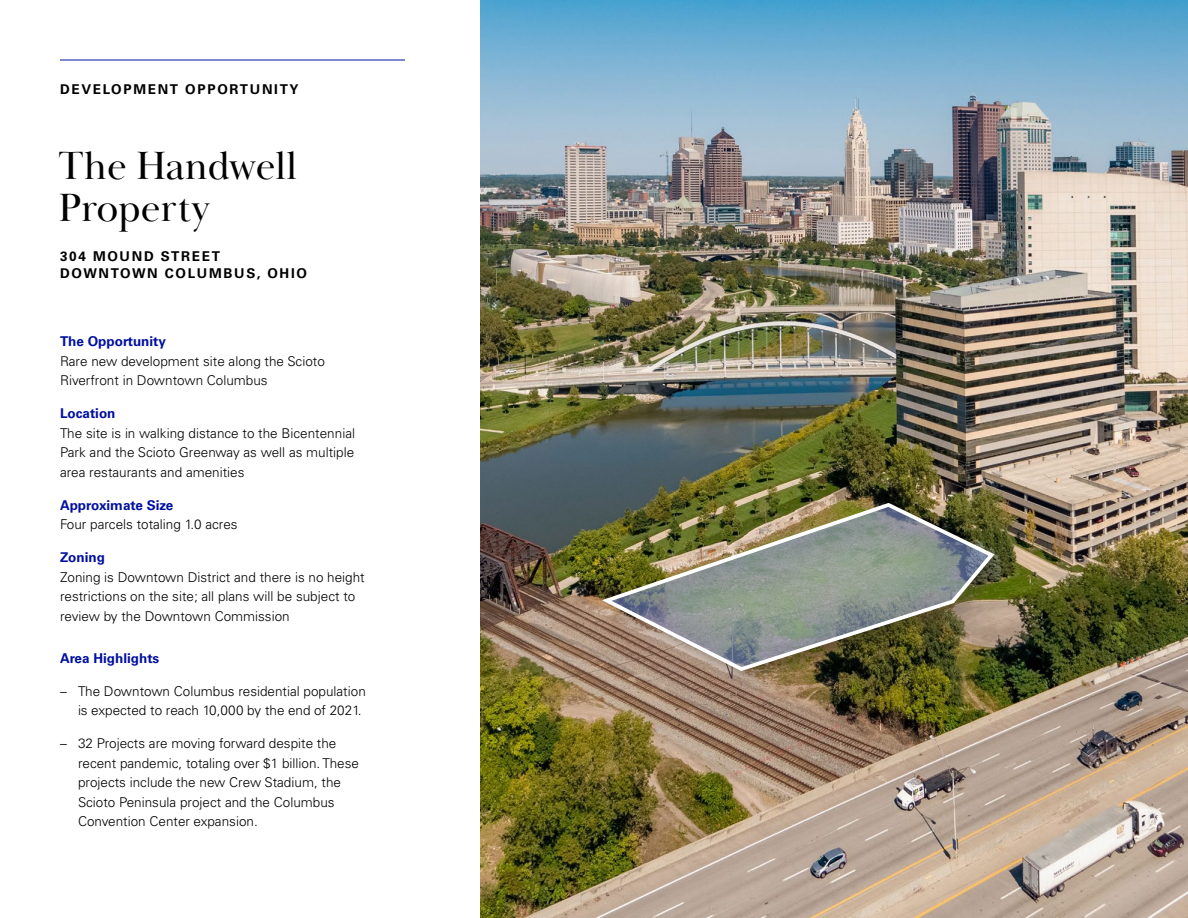
<style>
.page{position:relative;width:1188px;height:918px;background:#fff}
.page>*{position:absolute;margin:0;border:0;box-sizing:border-box;transform-origin:0 0}
.Head_27_29{font:40.5px/42px "Baskerville Display PT";color:#000100}
.Text_8_11{font:300 13.5px/19.5px "Univers LT Pro 45";color:#000100}
.Head_9_11_CAPS{font:700 13.5px "Univers LT Pro 65";letter-spacing:.125em;color:#000100}
.Text_8_11-2{font:700 13.5px "Univers LT Pro 65";color:#000f9f}
.s1{font-family:"Univers LT Pro 65";font-weight:700;color:#000f9f}
</style>
<div class="page">
<img style="left:480px;top:0;width:708px;height:918px">
<div style="left:603px;top:502px;width:408px;height:189px;background:#231f20;opacity:.38"></div>
<img style="left:597px;top:501px;width:400px;height:172px">
<hr style="left:60px;top:60px;width:345px;height:1px;background:#000f9f">
<p class="Head_9_11_CAPS" style="left:60px;top:80px;width:240px">DEVELOPMENT OPPORTUNITY</p>
<p class="Head_27_29" style="left:58px;top:146px;width:241px">The Handwell<br>Property</p>
<p class="Head_9_11_CAPS" style="left:60px;top:247px;width:162px">304 MOUND STREET</p>
<p class="Head_9_11_CAPS" style="left:60px;top:264px;width:248px">DOWNTOWN COLUMBUS, OHIO</p>
<p class="Text_8_11" style="left:60px;top:331px;width:266px"><span class="s1">The Opportunity<br></span>Rare new development site along the Scioto<br>Riverfront in Downtown Columbus</p>
<p class="Text_8_11" style="left:60px;top:403px;width:297px"><span class="s1">Location<br></span>The site is in walking distance to the Bicentennial Park and the Scioto Greenway as well as multiple area restaurants and amenities</p>
<p class="Text_8_11" style="left:60px;top:495px;width:179px"><span class="s1">Approximate Size<br></span>Four parcels totaling 1.0 acres</p>
<p class="Text_8_11" style="left:60px;top:547px;width:306px"><span class="s1">Zoning<br></span>Zoning is Downtown District and there is no height restrictions on the site; all plans will be subject to review by the Downtown Commission</p>
<p class="Text_8_11-2" style="left:60px;top:648px;width:101px">Area Highlights</p>
<p class="Text_8_11" style="left:78px;top:681px;width:289px;text-indent:-18px">– The Downtown Columbus residential population is expected to reach 10,000 by the end of 2021.</p>
<p class="Text_8_11" style="left:78px;top:733px;width:282px;text-indent:-18px">– 32 Projects are moving forward despite the recent pandemic, totaling over $1 billion. These projects include the new Crew Stadium, the Scioto Peninsula project and the Columbus Convention Center expansion.</p>
</div>
